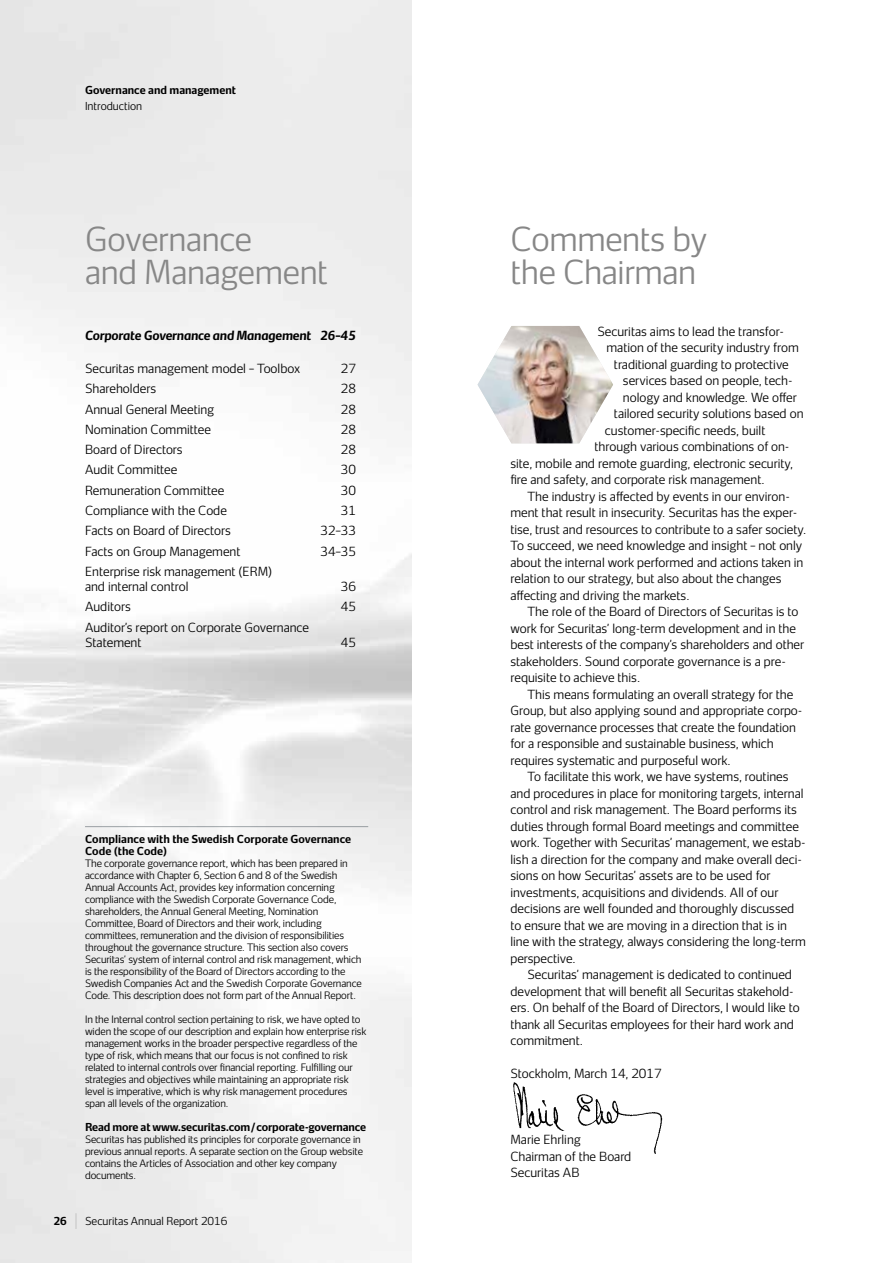
<style>
.page{position:relative;width:893px;height:1263px;background:#fff}
.page>*{position:absolute;margin:0;border:0;box-sizing:border-box;transform-origin:0 0}
.t1{font:300 31.5px/33px "Securitas Sans";letter-spacing:-.01em;color:#878787}
.t2{font:300 12px/16.5px "Securitas Sans";color:#000}
.t3{font:italic 700 12px "Securitas Sans";letter-spacing:-.02em;color:#000}
.t4{font:700 10.5px/12px "Securitas Sans";color:#000}
.t5{font:300 10.5px "Securitas Sans";color:#000}
.t6{font:300 9.75px/12px "Securitas Sans";letter-spacing:-.01em;color:#000}
</style>
<div class="page">
<hr style="left:85px;top:826px;width:283px;height:1px;background:#a5abaf">
<img style="left:513px;top:1082px;width:150px;height:72px">
<img style="left:477px;top:326px;width:136px;height:117px">
<svg style="left:76px;top:1213px;width:1px;height:16px"></svg>
<p class="t4" style="left:85px;top:82px;width:153px">Governance and management</p>
<p class="t5" style="left:85px;top:97px;width:59px">Introduction</p>
<h1 class="t1" style="left:85px;top:219px;width:244px">Governance<br>and Management</h1>
<p class="t3" style="left:85px;top:325px;width:272px">Corporate Governance and Management 26–45</p>
<p class="t2" style="left:85px;top:359px;width:217px">Securitas management model – Toolbox</p>
<p class="t2" style="left:341px;top:359px;width:17px">27</p>
<p class="t2" style="left:85px;top:379px;width:73px">Shareholders</p>
<p class="t2" style="left:341px;top:379px;width:17px">28</p>
<p class="t2" style="left:85px;top:399px;width:131px">Annual General Meeting</p>
<p class="t2" style="left:341px;top:399px;width:17px">28</p>
<p class="t2" style="left:85px;top:420px;width:127px">Nomination Committee</p>
<p class="t2" style="left:341px;top:420px;width:17px">28</p>
<p class="t2" style="left:85px;top:440px;width:99px">Board of Directors</p>
<p class="t2" style="left:341px;top:440px;width:17px">28</p>
<p class="t2" style="left:85px;top:460px;width:94px">Audit Committee</p>
<p class="t2" style="left:341px;top:460px;width:17px">30</p>
<p class="t2" style="left:85px;top:481px;width:141px">Remuneration Committee</p>
<p class="t2" style="left:341px;top:481px;width:17px">30</p>
<p class="t2" style="left:85px;top:501px;width:143px">Compliance with the Code</p>
<p class="t2" style="left:341px;top:501px;width:17px">31</p>
<p class="t2" style="left:85px;top:521px;width:147px">Facts on Board of Directors</p>
<p class="t2" style="left:321px;top:521px;width:37px">32–33</p>
<p class="t2" style="left:85px;top:541px;width:157px">Facts on Group Management</p>
<p class="t2" style="left:321px;top:541px;width:37px">34–35</p>
<p class="t2" style="left:85px;top:563px;width:189px;line-height:15px">Enterprise risk management (ERM) and internal control</p>
<p class="t2" style="left:341px;top:577px;width:17px">36</p>
<p class="t2" style="left:85px;top:597px;width:47px">Auditors</p>
<p class="t2" style="left:341px;top:597px;width:17px">45</p>
<p class="t2" style="left:85px;top:618px;width:226px;line-height:15px">Auditor’s report on Corporate Governance<br>Statement</p>
<p class="t2" style="left:341px;top:632px;width:17px">45</p>
<p class="t4" style="left:85px;top:831px;width:268px">Compliance with the Swedish Corporate Governance<br>Code (the Code)</p>
<p class="t6" style="left:85px;top:856px;width:278px">The corporate governance report, which has been prepared in accordance with Chapter 6, Section 6 and 8 of the Swedish Annual Accounts Act, provides key information concerning compliance with the Swedish Corporate Governance Code, shareholders, the Annual General Meeting, Nomination Committee, Board of Directors and their work, including committees, remuneration and the division of responsibilities throughout the governance structure. This section also covers Securitas’ system of internal control and risk management, which is the responsibility of the Board of Directors according to the Swedish Companies Act and the Swedish Corporate Governance Code. This description does not form part of the Annual Report.</p>
<p class="t6" style="left:85px;top:1012px;width:283px">In the Internal control section pertaining to risk, we have opted to widen the scope of our description and explain how enterprise risk management works in the broader perspective regardless of the type of risk, which means that our focus is not confined to risk related to internal controls over financial reporting. Fulfilling our strategies and objectives while maintaining an appropriate risk level is imperative, which is why risk management procedures span all levels of the organization.</p>
<p class="t4" style="left:85px;top:1119px;width:283px">Read more at www.securitas.com/corporate-governance</p>
<p class="t6" style="left:85px;top:1132px;width:280px">Securitas has published its principles for corporate governance in previous annual reports. A separate section on the Group website contains the Articles of Association and other key company documents.</p>
<p class="t4" style="left:54px;top:1213px;width:15px">26</p>
<p class="t5" style="left:85px;top:1212px;width:144px">Securitas Annual Report 2016</p>
<h1 class="t1" style="left:511px;top:219px;width:198px">Comments by the Chairman</h1>
<p class="t2" style="left:597px;top:321px;width:188px">Securitas aims to lead the transfor-</p>
<p class="t2" style="left:606px;top:338px;width:194px">mation of the security industry from</p>
<p class="t2" style="left:614px;top:354px;width:176px">traditional guarding to protective</p>
<p class="t2" style="left:623px;top:371px;width:171px">services based on people, tech-</p>
<p class="t2" style="left:623px;top:387px;width:175px">nology and knowledge. We offer</p>
<p class="t2" style="left:614px;top:404px;width:191px">tailored security solutions based on</p>
<p class="t2" style="left:605px;top:420px;width:162px">customer-specific needs, built</p>
<p class="t2" style="left:594px;top:437px;width:195px">through various combinations of on-</p>
<p class="t2" style="left:510px;top:453px;width:284px">site, mobile and remote guarding, electronic security,</p>
<p class="t2" style="left:510px;top:470px;width:256px">fire and safety, and corporate risk management.</p>
<p class="t2" style="left:527px;top:486px;width:264px">The industry is affected by events in our environ-</p>
<p class="t2" style="left:510px;top:503px;width:288px">ment that result in insecurity. Securitas has the exper-</p>
<p class="t2" style="left:510px;top:519px;width:297px">tise, trust and resources to contribute to a safer society.</p>
<p class="t2" style="left:510px;top:536px;width:293px">To succeed, we need knowledge and insight – not only</p>
<p class="t2" style="left:510px;top:552px;width:294px">about the internal work performed and actions taken in</p>
<p class="t2" style="left:510px;top:569px;width:273px">relation to our strategy, but also about the changes</p>
<p class="t2" style="left:510px;top:585px;width:181px">affecting and driving the markets.</p>
<p class="t2" style="left:527px;top:602px;width:273px">The role of the Board of Directors of Securitas is to</p>
<p class="t2" style="left:510px;top:618px;width:287px">work for Securitas’ long- term development and in the</p>
<p class="t2" style="left:510px;top:635px;width:295px">best interests of the company’s shareholders and other</p>
<p class="t2" style="left:510px;top:651px;width:277px">stakeholders. Sound corporate governance is a pre-</p>
<p class="t2" style="left:510px;top:668px;width:131px">requisite to achieve this.</p>
<p class="t2" style="left:527px;top:684px;width:267px">This means formulating an overall strategy for the</p>
<p class="t2" style="left:510px;top:701px;width:293px">Group, but also applying sound and appropriate corpo-</p>
<p class="t2" style="left:510px;top:717px;width:287px">rate governance processes that create the foundation</p>
<p class="t2" style="left:510px;top:734px;width:265px">for a responsible and sustainable business, which</p>
<p class="t2" style="left:510px;top:750px;width:222px">requires systematic and purposeful work.</p>
<p class="t2" style="left:527px;top:767px;width:263px">To facilitate this work, we have systems, routines</p>
<p class="t2" style="left:510px;top:783px;width:295px">and procedures in place for monitoring targets, internal</p>
<p class="t2" style="left:510px;top:800px;width:288px">control and risk management. The Board performs its</p>
<p class="t2" style="left:510px;top:816px;width:290px">duties through formal Board meetings and committee</p>
<p class="t2" style="left:510px;top:833px;width:297px">work. Together with Securitas’ management, we estab-</p>
<p class="t2" style="left:510px;top:849px;width:293px">lish a direction for the company and make overall deci-</p>
<p class="t2" style="left:510px;top:866px;width:261px">sions on how Securitas’ assets are to be used for</p>
<p class="t2" style="left:510px;top:882px;width:269px">investments, acquisitions and dividends. All of our</p>
<p class="t2" style="left:510px;top:899px;width:285px">decisions are well founded and thoroughly discussed</p>
<p class="t2" style="left:510px;top:915px;width:278px">to ensure that we are moving in a direction that is in</p>
<p class="t2" style="left:510px;top:932px;width:297px">line with the strategy, always considering the long- term</p>
<p class="t2" style="left:510px;top:948px;width:67px">perspective.</p>
<p class="t2" style="left:527px;top:965px;width:266px">Securitas’ management is dedicated to continued</p>
<p class="t2" style="left:510px;top:981px;width:285px">development that will benefit all Securitas stakehold-</p>
<p class="t2" style="left:510px;top:998px;width:291px">ers. On behalf of the Board of Directors, I would like to</p>
<p class="t2" style="left:510px;top:1014px;width:285px">thank all Securitas employees for their hard work and</p>
<p class="t2" style="left:510px;top:1031px;width:74px">commitment.</p>
<p class="t2" style="left:510px;top:1064px;width:153px">Stockholm, March 14, 2017</p>
<p class="t2" style="left:510px;top:1130px;width:122px">Marie Ehrling<br>Chairman of the Board<br>Securitas AB</p>
</div>
